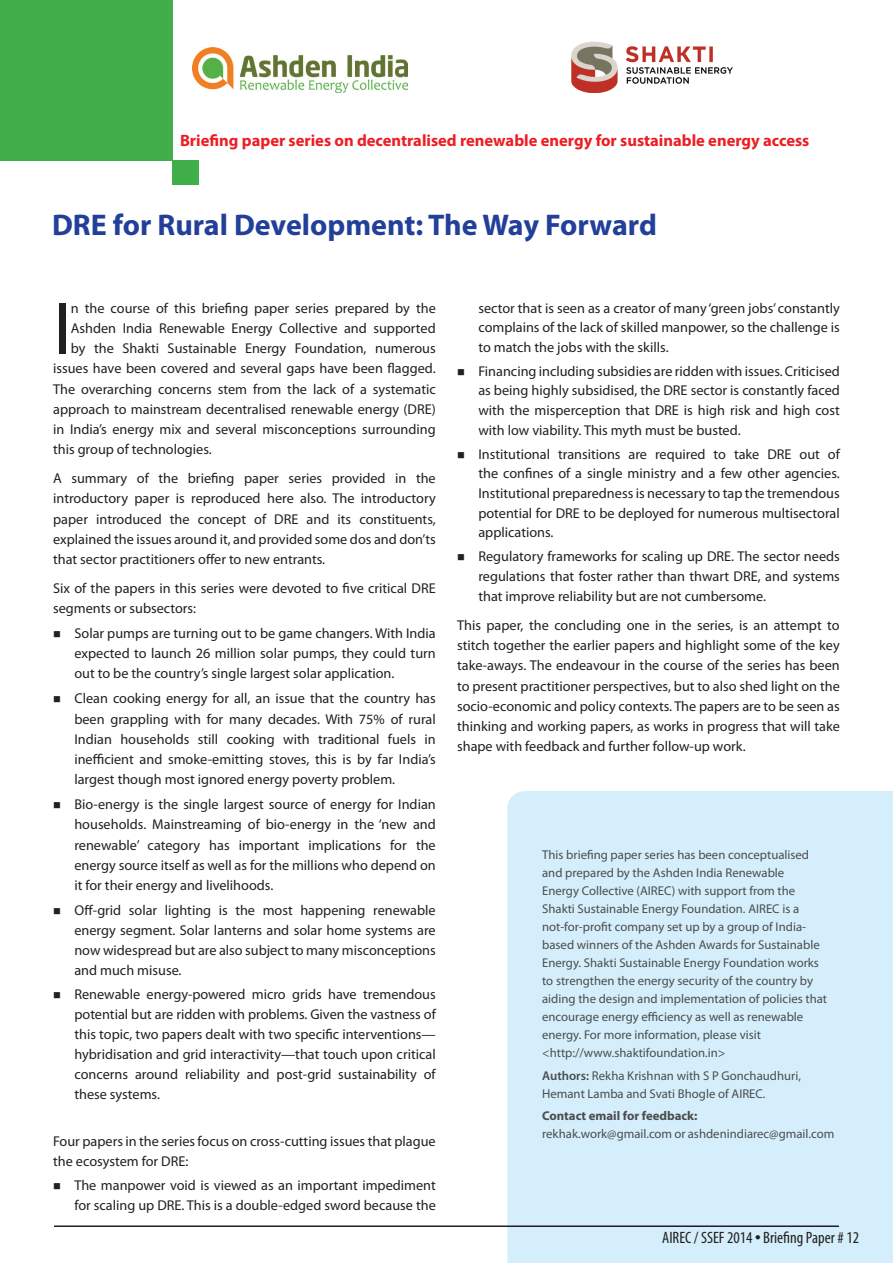
<style>
.page{position:relative;width:893px;height:1263px;background:#fff}
.page>*{position:absolute;margin:0;border:0;box-sizing:border-box;transform-origin:0 0}
.drop_cap{font:74.4px "Myriad Pro";color:#231f20}
.t1{font:700 30px "Myriad Pro";color:#223f99}
.t2{font:700 16.5px "Myriad Pro";color:#ee1d23}
.body1{font:condensed 16.5px "Myriad Pro";color:#231f20}
.Bullet1{font:14.25px/20.2px "Myriad Pro";color:#231f20;text-align:justify}
.body_text{font:14.25px/20.2px "Myriad Pro";color:#231f20;text-align:justify}
.drop_cap-2{font:14.25px "Myriad Pro";color:#231f20}
.t3{font:12.75px/18px "Myriad Pro";color:#4b4c4d}
.t4{font:700 12.75px "Myriad Pro";color:#4b4c4d}
.s1{font-weight:600}
</style>
<div class="page">
<div style="left:172px;top:160px;width:27px;height:24px;background:#40ae49"></div>
<div style="left:0;top:0;width:172px;height:160px;background:#40ae49"></div>
<img style="left:571px;top:41px;width:162px;height:51px">
<img style="left:192px;top:47px;width:216px;height:46px">
<div style="left:507px;top:791px;width:386px;height:472px;background:#d4effb"></div>
<hr style="left:54px;top:1225px;width:785px;height:2px;background:#231f20">
<p class="t2" style="left:180px;top:130px;width:631px">Briefing paper series on decentralised renewable energy for sustainable energy access</p>
<p class="t1" style="left:52px;top:205px;width:606px">DRE for Rural Development: The Way Forward</p>
<p class="drop_cap" style="left:53px;top:282px;width:19px">I</p>
<p class="drop_cap-2" style="left:71px;top:299px;width:366px">n the course of this briefing paper series prepared by the</p>
<p class="drop_cap-2" style="left:71px;top:319px;width:366px">Ashden India Renewable Energy Collective and supported</p>
<p class="drop_cap-2" style="left:71px;top:340px;width:366px">by the Shakti Sustainable Energy Foundation, numerous</p>
<p class="drop_cap-2" style="left:53px;top:360px;width:384px">issues have been covered and several gaps have been flagged.</p>
<p class="drop_cap-2" style="left:53px;top:380px;width:384px">The overarching concerns stem from the lack of a systematic</p>
<p class="drop_cap-2" style="left:53px;top:400px;width:384px">approach to mainstream decentralised renewable energy (DRE)</p>
<p class="drop_cap-2" style="left:53px;top:421px;width:384px">in India’s energy mix and several misconceptions surrounding</p>
<p class="drop_cap-2" style="left:53px;top:441px;width:160px">this group of technologies.</p>
<p class="body_text" style="left:53px;top:468px;width:384px">A summary of the briefing paper series provided in the introductory paper is reproduced here also. The introductory paper introduced the concept of DRE and its constituents, explained the issues around it, and provided some dos and don’ts that sector practitioners offer to new entrants.</p>
<p class="body_text" style="left:53px;top:578px;width:384px">Six of the papers in this series were devoted to five critical DRE segments or subsectors:</p>
<p class="Bullet1" style="left:74px;top:623px;width:363px;text-indent:-21px">■ Solar pumps are turning out to be game changers. With India expected to launch 26 million solar pumps, they could turn out to be the country’s single largest solar application.</p>
<p class="Bullet1" style="left:74px;top:688px;width:363px;text-indent:-21px">■ Clean cooking energy for all, an issue that the country has been grappling with for many decades. With 75% of rural Indian households still cooking with traditional fuels in inefficient and smoke-emitting stoves, this is by far India’s largest though most ignored energy poverty problem.</p>
<p class="Bullet1" style="left:74px;top:794px;width:363px;text-indent:-21px">■ Bio-energy is the single largest source of energy for Indian households. Mainstreaming of bio-energy in the ‘new and renewable’ category has important implications for the energy source itself as well as for the millions who depend on it for their energy and livelihoods.</p>
<p class="Bullet1" style="left:74px;top:900px;width:363px;text-indent:-21px">■ Off-grid solar lighting is the most happening renewable energy segment. Solar lanterns and solar home systems are now widespread but are also subject to many misconceptions and much misuse.</p>
<p class="Bullet1" style="left:74px;top:984px;width:363px;text-indent:-21px">■ Renewable energy-powered micro grids have tremendous potential but are ridden with problems. Given the vastness of this topic, two papers dealt with two specific interventions— hybridisation and grid interactivity—that touch upon critical concerns around reliability and post-grid sustainability of these systems.</p>
<p class="body_text" style="left:53px;top:1131px;width:384px;line-height:19.6px">Four papers in the series focus on cross-cutting issues that plague the ecosystem for DRE:</p>
<p class="Bullet1" style="left:53px;top:1175px;width:384px;line-height:19.6px;text-align:right">■ The manpower void is viewed as an important impediment for scaling up DRE. This is a double-edged sword because the</p>
<p class="Bullet1" style="left:478px;top:298px;width:363px;line-height:19.6px">sector that is seen as a creator of many ‘green jobs’ constantly complains of the lack of skilled manpower, so the challenge is to match the jobs with the skills.</p>
<p class="Bullet1" style="left:478px;top:361px;width:363px;line-height:19.6px;text-indent:-21px">■ Financing including subsidies are ridden with issues. Criticised as being highly subsidised, the DRE sector is constantly faced with the misperception that DRE is high risk and high cost with low viability. This myth must be busted.</p>
<p class="Bullet1" style="left:478px;top:444px;width:363px;line-height:19.6px;text-indent:-21px">■ Institutional transitions are required to take DRE out of the confines of a single ministry and a few other agencies.<br>Institutional preparedness is necessary to tap the tremendous potential for DRE to be deployed for numerous multisectoral applications.</p>
<p class="Bullet1" style="left:478px;top:546px;width:363px;text-indent:-21px">■ Regulatory frameworks for scaling up DRE. The sector needs regulations that foster rather than thwart DRE, and systems that improve reliability but are not cumbersome.</p>
<p class="body_text" style="left:457px;top:615px;width:384px">This paper, the concluding one in the series, is an attempt to stitch together the earlier papers and highlight some of the key take-aways. The endeavour in the course of the series has been to present practitioner perspectives, but to also shed light on the socio-economic and policy contexts. The papers are to be seen as thinking and working papers, as works in progress that will take shape with feedback and further follow-up work.</p>
<p class="t3" style="left:542px;top:846px;width:286px">This briefing paper series has been conceptualised and prepared by the Ashden India Renewable<br>Energy Collective (AIREC) with support from the Shakti Sustainable Energy Foundation. AIREC is a not-for-profit company set up by a group of India&shy;based winners of the Ashden Awards for Sustainable Energy. Shakti Sustainable Energy Foundation works to strengthen the energy security of the country by aiding the design and implementation of policies that encourage energy efficiency as well as renewable energy. For more information, please visit &lt;http://www.shaktifoundation.in&gt;</p>
<p class="t3" style="left:542px;top:1066px;width:260px"><span class="s1">Authors:</span> Rekha Krishnan with S P Gonchaudhuri,<br>Hemant Lamba and Svati Bhogle of AIREC.</p>
<p class="t4" style="left:542px;top:1107px;width:157px">Contact email for feedback:</p>
<p class="t3" style="left:542px;top:1124px;width:294px">rekhak.work@gmail.com or ashdenindiarec@gmail.com</p>
<p class="body1" style="left:662px;top:1228px;width:198px">AIREC / SSEF 2014 ● Briefing Paper # 12</p>
</div>
